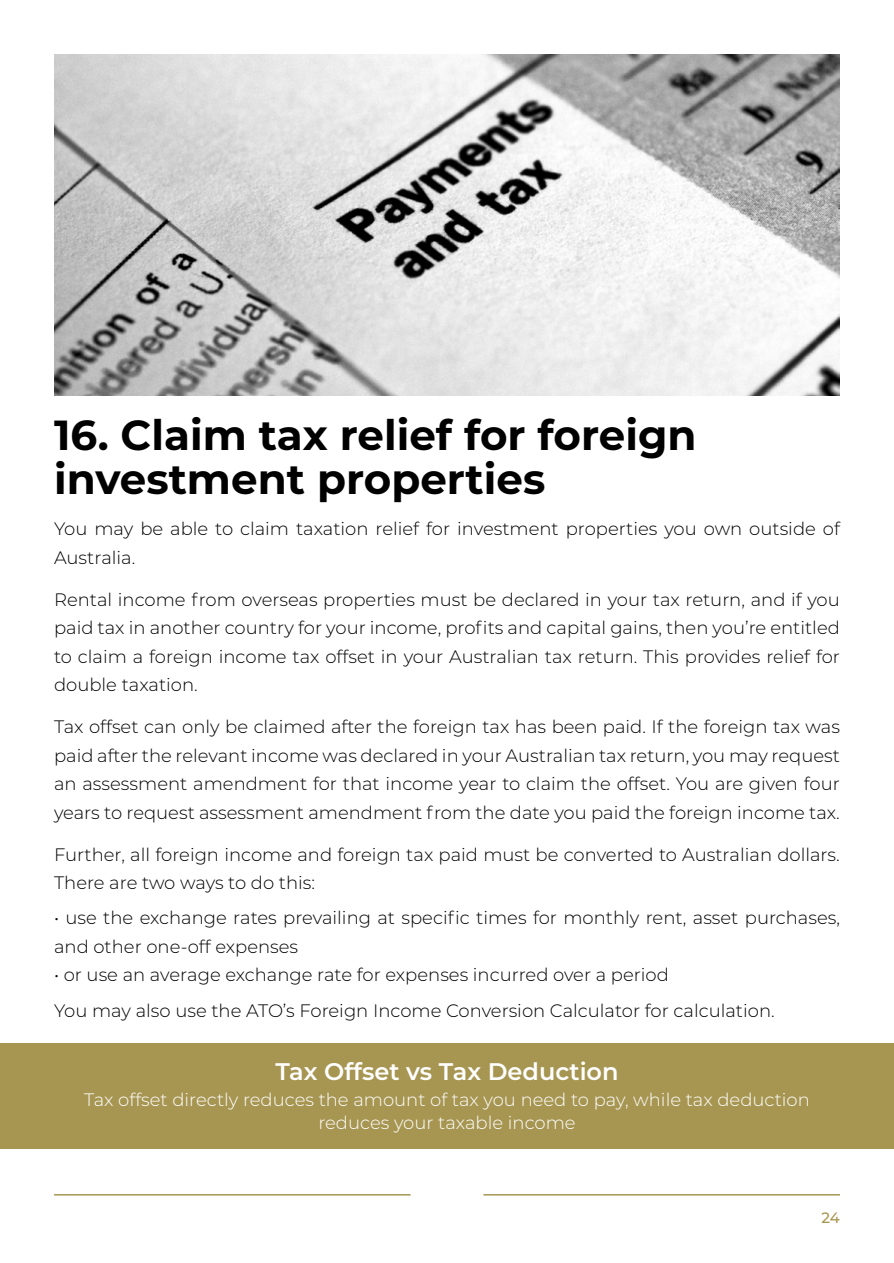
<style>
.page{position:relative;width:894px;height:1263px;background:#fff}
.page>*{position:absolute;margin:0;border:0;box-sizing:border-box;transform-origin:0 0}
.t1{font:700 42px/44.4px "Montserrat";color:#000}
.t2{font:600 24px "Montserrat";color:#fff}
.t3{font:300 18px/28.5px "Montserrat";color:#000}
.t4{font:300 18px/22.5px "Montserrat";color:#fff;text-align:center}
.t5{font:500 15px "Montserrat";color:#a79652}
</style>
<div class="page">
<div style="left:0;top:1042px;width:893px;height:106px;background:#a79652"></div>
<img style="left:54px;top:54px;width:785px;height:342px">
<hr style="left:54px;top:1194px;width:356px;height:1px;background:#a79652">
<hr style="left:483px;top:1194px;width:356px;height:1px;background:#a79652">
<h1 class="t1" style="left:54px;top:411px;width:643px">16. Claim tax relief for foreign investment properties</h1>
<p class="t3" style="left:54px;top:514px;width:787px">You may be able to claim taxation relief for investment properties you own outside of<br>Australia.</p>
<p class="t3" style="left:54px;top:584px;width:787px;text-align:justify">Rental income from overseas properties must be declared in your tax return, and if you paid tax in another country for your income, profits and capital gains, then you’re entitled to claim a foreign income tax offset in your Australian tax return. This provides relief for double taxation.</p>
<p class="t3" style="left:54px;top:712px;width:787px;text-align:justify">Tax offset can only be claimed after the foreign tax has been paid. If the foreign tax was paid after the relevant income was declared in your Australian tax return, you may request an assessment amendment for that income year to claim the offset. You are given four years to request assessment amendment from the date you paid the foreign income tax.</p>
<p class="t3" style="left:54px;top:839px;width:787px">Further, all foreign income and foreign tax paid must be converted to Australian dollars.<br>There are two ways to do this:</p>
<p class="t3" style="left:54px;top:903px;width:787px">• use the exchange rates prevailing at specific times for monthly rent, asset purchases, and other one-off expenses</p>
<p class="t3" style="left:54px;top:956px;width:722px;line-height:35.2px">• or use an average exchange rate for expenses incurred over a period<br>You may also use the ATO’s Foreign Income Conversion Calculator for calculation.</p>
<h2 class="t2" style="left:275px;top:1054px;width:344px">Tax Offset vs Tax Deduction</h2>
<p class="t4" style="left:84px;top:1088px;width:726px">Tax offset directly reduces the amount of tax you need to pay, while tax deduction reduces your taxable income</p>
<p class="t5" style="left:821px;top:1206px;width:20px">24</p>
</div>
